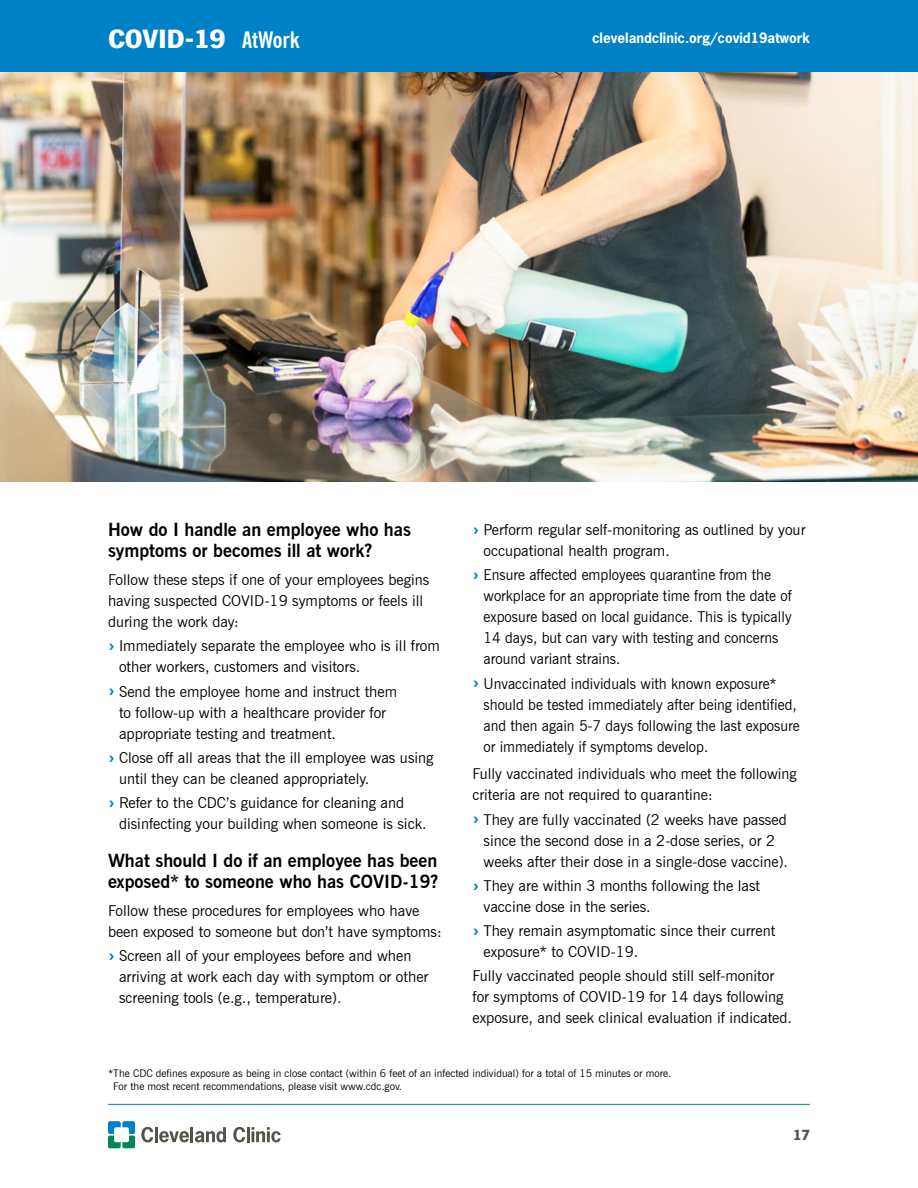
<style>
.page{position:relative;width:918px;height:1188px;background:#fff}
.page>*{position:absolute;margin:0;border:0;box-sizing:border-box;transform-origin:0 0}
.t1{font:900 27px "News Gothic LT Std";color:#fff}
.t2{font:700 18px/21px "News Gothic BT";color:#000}
.t3{font:15px/21px "News Gothic BT";color:#000}
.t4{font:15px/21px "News Gothic BT";color:#000;scale:.96 1}
.t5{font:900 15px "News Gothic LT Std";color:#54534a}
.t6{font:700 13.5px "News Gothic Std";color:#fff}
.t7{font:10.5px/12.6px "News Gothic BT";color:#000}
.s1{font-family:"News Gothic BT";font-weight:700;font-stretch:condensed;font-size:22.5px}
.s2{font-weight:700;font-size:19.8px;color:#0081c6}
</style>
<div class="page">
<hr style="left:108px;top:1104px;width:702px;height:1px;background:#0081c6">
<div style="left:0;top:0;width:918px;height:73px;background:#0081c6"></div>
<svg style="left:141px;top:1127px;width:12px;height:15px"></svg>
<hr style="left:155px;top:1127px;width:3px;height:15px;background:#54534a">
<svg style="left:159px;top:1131px;width:30px;height:11px"></svg>
<hr style="left:190px;top:1127px;width:3px;height:15px;background:#54534a">
<svg style="left:195px;top:1127px;width:31px;height:15px"></svg>
<svg style="left:233px;top:1127px;width:12px;height:15px"></svg>
<hr style="left:247px;top:1127px;width:3px;height:15px;background:#54534a">
<svg style="left:251px;top:1127px;width:30px;height:15px"></svg>
<svg style="left:108px;top:1121px;width:27px;height:27px"></svg>
<img style="left:0;top:73px;width:918px;height:409px">
<h1 class="t1" style="left:108px;top:23px;width:193px">COVID-19 <span class="s1">AtWork</span></h1>
<p class="t6" style="left:592px;top:29px;width:219px">clevelandclinic.org/covid19atwork</p>
<p class="t2" style="left:108px;top:519px;width:305px">How do I handle an employee who has symptoms or becomes ill at work?</p>
<p class="t3" style="left:108px;top:569px;width:323px">Follow these steps if one of your employees begins having suspected COVID-19 symptoms or feels ill during the work day:</p>
<p class="t3" style="left:119px;top:635px;width:322px;text-indent:-11px"><span class="s2">›</span> Immediately separate the employee who is ill from other workers, customers and visitors.</p>
<p class="t3" style="left:119px;top:681px;width:280px;text-indent:-11px"><span class="s2">›</span> Send the employee home and instruct them to follow-up with a healthcare provider for appropriate testing and treatment.</p>
<p class="t3" style="left:119px;top:747px;width:316px;text-indent:-11px"><span class="s2">›</span> Close off all areas that the ill employee was using until they can be cleaned appropriately.</p>
<p class="t3" style="left:119px;top:792px;width:309px;text-indent:-11px"><span class="s2">›</span> Refer to the CDC’s guidance for cleaning and disinfecting your building when someone is sick.</p>
<p class="t2" style="left:108px;top:850px;width:332px">What should I do if an employee has been exposed* to someone who has COVID-19?</p>
<p class="t3" style="left:108px;top:900px;width:335px">Follow these procedures for employees who have been exposed to someone but don’t have symptoms:</p>
<p class="t3" style="left:119px;top:945px;width:311px;text-indent:-11px"><span class="s2">›</span> Screen all of your employees before and when arriving at work each day with symptom or other screening tools (e.g., temperature).</p>
<p class="t3" style="left:484px;top:519px;width:324px;text-indent:-11px"><span class="s2">›</span> Perform regular self-monitoring as outlined by your occupational health program.</p>
<p class="t4" style="left:484px;top:565px;width:323px;text-indent:-11px"><span class="s2">›</span> Ensure affected employees quarantine from the workplace for an appropriate time from the date of exposure based on local guidance. This is typically 14 days, but can vary with testing and concerns around variant strains.</p>
<p class="t4" style="left:484px;top:673px;width:331px;text-indent:-11px"><span class="s2">›</span> Unvaccinated individuals with known exposure* should be tested immediately after being identified, and then again 5-7 days following the last exposure or immediately if symptoms develop.</p>
<p class="t3" style="left:472px;top:764px;width:326px">Fully vaccinated individuals who meet the following criteria are not required to quarantine:</p>
<p class="t3" style="left:484px;top:809px;width:306px;text-indent:-11px"><span class="s2">›</span> They are fully vaccinated (2 weeks have passed since the second dose in a 2-dose series, or 2 weeks after their dose in a single-dose vaccine).</p>
<p class="t3" style="left:484px;top:875px;width:278px;text-indent:-11px"><span class="s2">›</span> They are within 3 months following the last vaccine dose in the series.</p>
<p class="t3" style="left:484px;top:920px;width:293px;text-indent:-11px"><span class="s2">›</span> They remain asymptomatic since their current exposure* to COVID-19.</p>
<p class="t3" style="left:473px;top:966px;width:321px">Fully vaccinated people should still self-monitor for symptoms of COVID-19 for 14 days following exposure, and seek clinical evaluation if indicated.</p>
<p class="t7" style="left:113px;top:1067px;width:560px;text-indent:-5px">*The CDC defines exposure as being in close contact (within 6 feet of an infected individual) for a total of 15 minutes or more.<br>For the most recent recommendations, please visit www.cdc.gov.</p>
<p class="t5" style="left:793px;top:1126px;width:18px">17</p>
</div>
